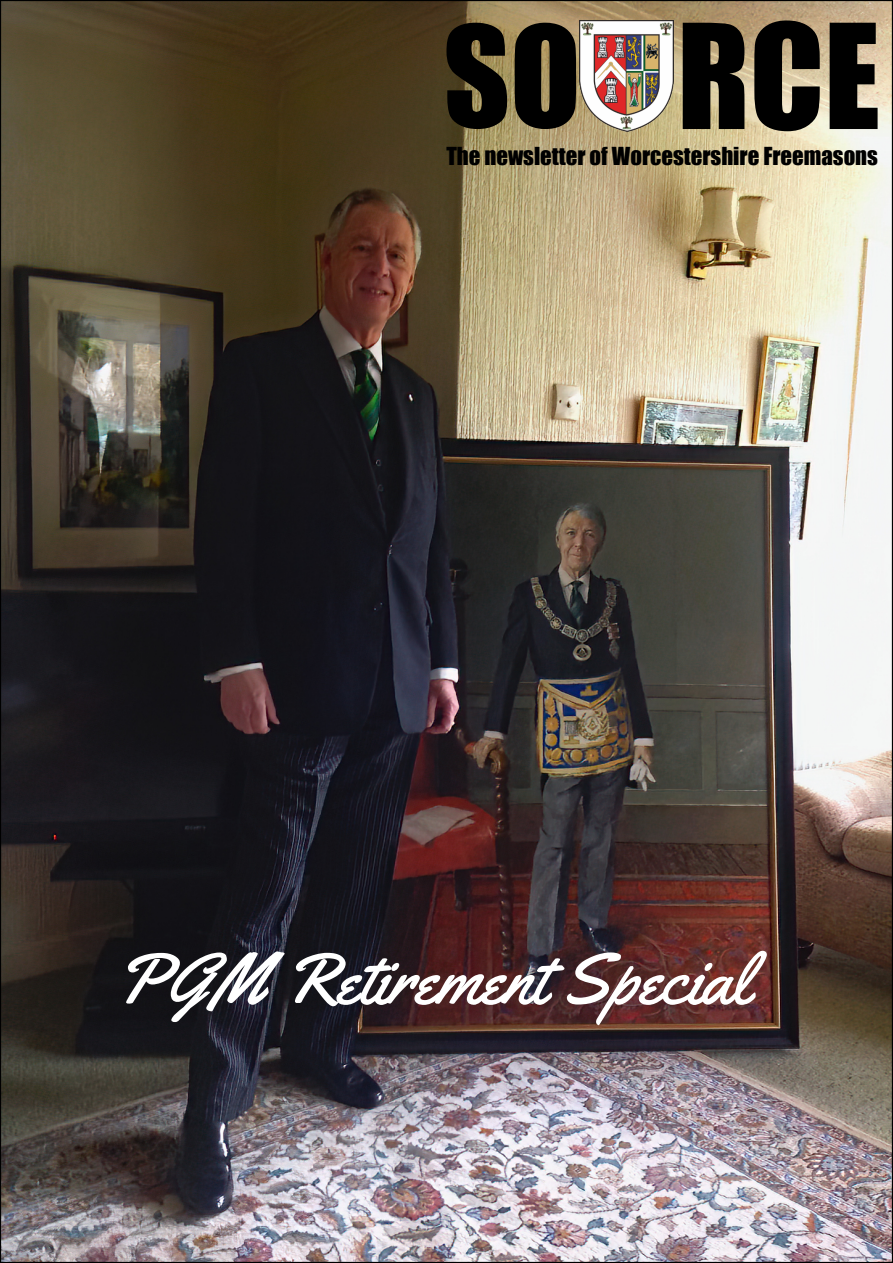
<style>
.page{position:relative;width:893px;height:1263px;background:#fff}
.page>*{position:absolute;margin:0;border:0;box-sizing:border-box;transform-origin:0 0}
.t1{font:134.55px "Impact";color:#000}
.t2{font:129px "Impact";color:#000}
.t3{font:72px "Yellowtail";color:#fff}
.t4{font:22.8px "Impact";color:#000}
</style>
<div class="page">
<img style="left:0;top:0;width:893px;height:1263px">
<img style="left:580px;top:20px;width:94px;height:111px">
<h1 class="t1" style="left:677px;top:23px;width:204px">RCE</h1>
<h2 class="t2" style="left:443px;top:25px;width:139px">SO</h2>
<p class="t4" style="left:446px;top:147px;width:433px">The newsletter of Worcestershire Freemasons</p>
<h3 class="t3" style="left:115px;top:946px;width:636px">PGM Retirement Special</h3>
</div>
